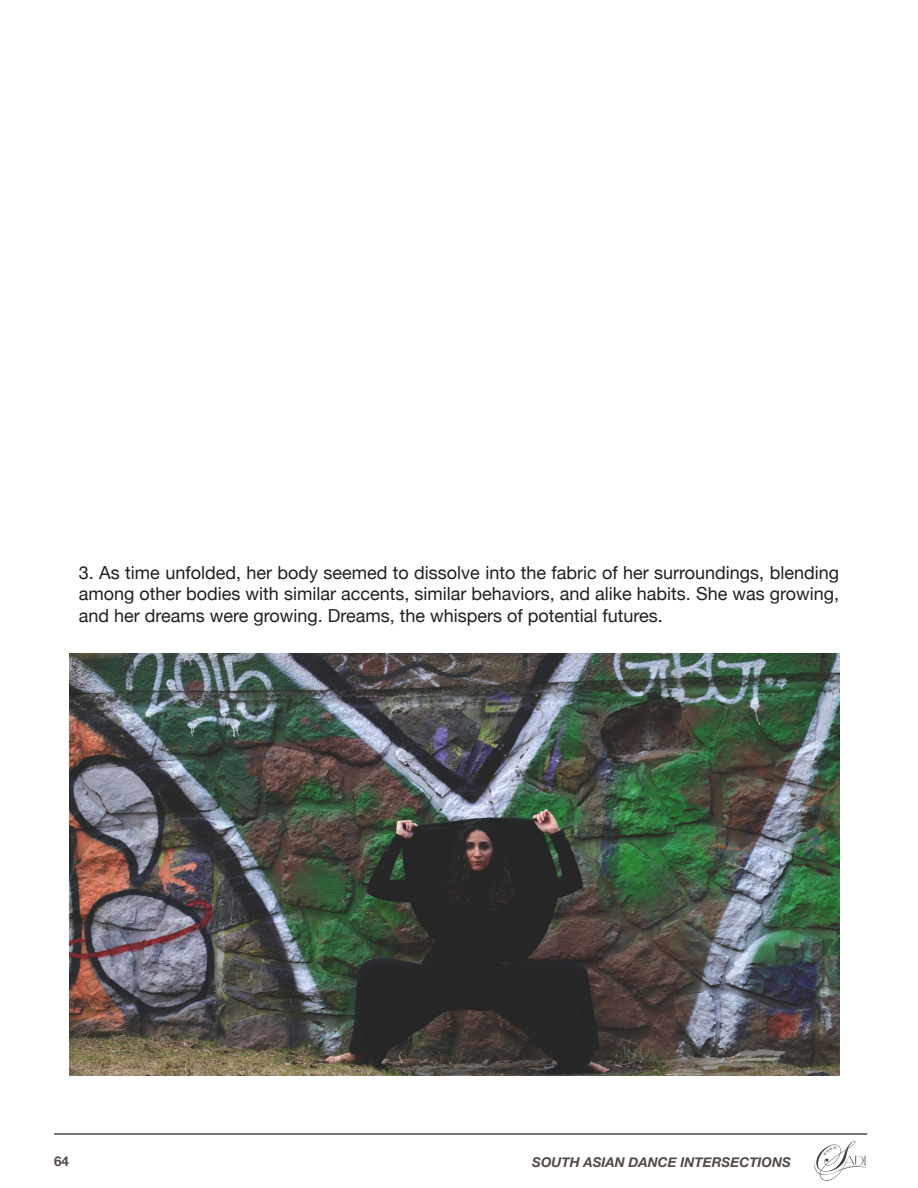
<style>
.page{position:relative;width:918px;height:1188px;background:#fff}
.page>*{position:absolute;margin:0;border:0;box-sizing:border-box;transform-origin:0 0}
.t1{font:18px/21.6px "Helvetica Neue";color:#231f20;text-align:justify}
.t2{font:italic 700 13.5px "Helvetica Neue";color:#524a47}
.t3{font:700 13.5px "Helvetica Neue";color:#524a47}
</style>
<div class="page">
<hr style="left:54px;top:1133px;width:813px;height:2px;background:#524a47">
<svg style="left:814px;top:1141px;width:53px;height:40px"></svg>
<img style="left:69px;top:653px;width:770px;height:423px">
<p class="t1" style="left:79px;top:563px;width:762px">3. As time unfolded, her body seemed to dissolve into the fabric of her surroundings, blending among other bodies with similar accents, similar behaviors, and alike habits. She was growing, and her dreams were growing. Dreams, the whispers of potential futures.</p>
<p class="t3" style="left:54px;top:1150px;width:17px">64</p>
<p class="t2" style="left:532px;top:1151px;width:260px">SOUTH ASIAN DANCE INTERSECTIONS</p>
</div>
